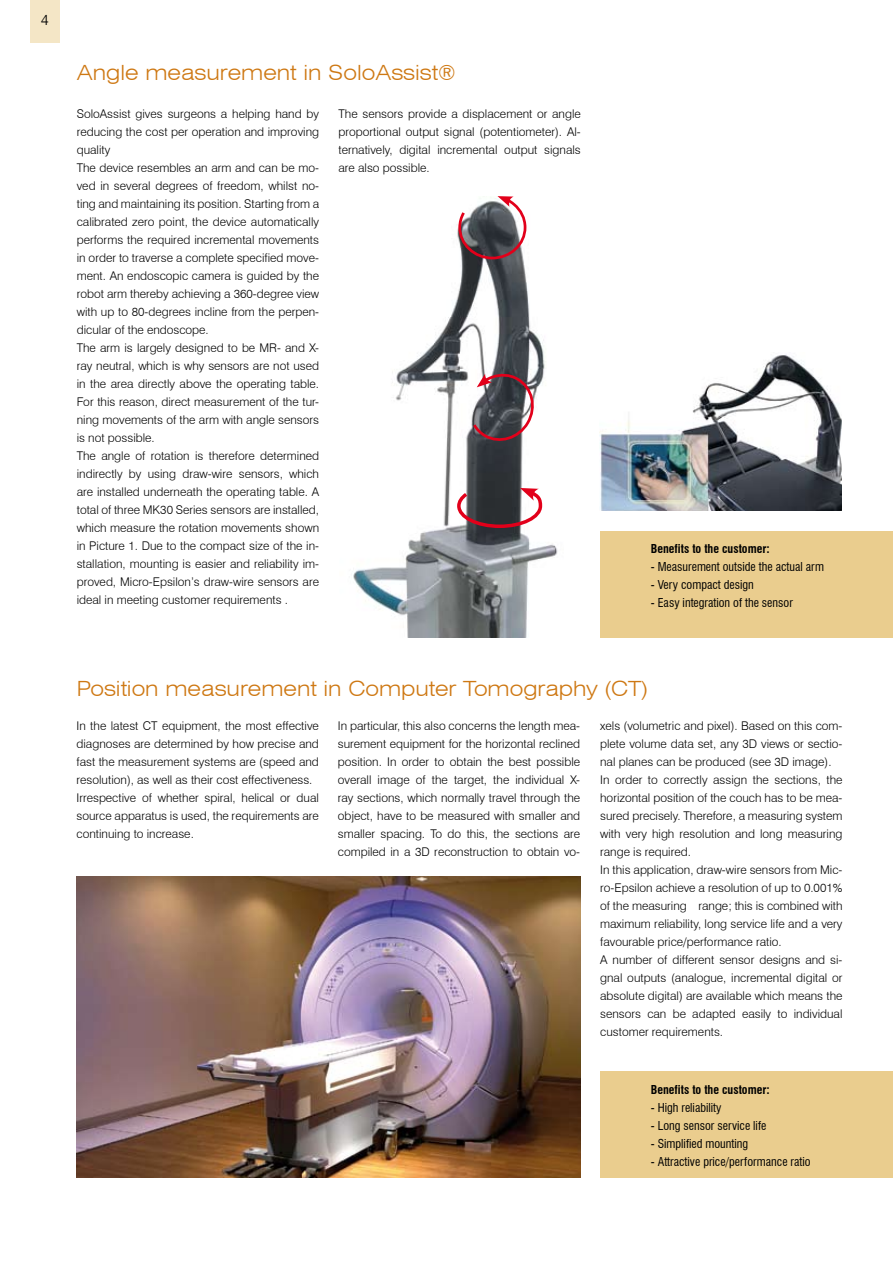
<style>
.page{position:relative;width:893px;height:1263px;background:#fff}
.page>*{position:absolute;margin:0;border:0;box-sizing:border-box;transform-origin:0 0}
.t1{font:300 expanded 21px "Swiss 721 BT";color:#ce7813}
.t2{font:300 15px "Swiss 721 BT";color:#000}
.t3{font:300 12px/18px "Swiss 721 BT";color:#000}
.t4{font:condensed 12px "Swiss 721 BT";color:#000}
.t5{font:700 condensed 12px "Swiss 721 BT";color:#000}
</style>
<div class="page">
<div style="left:30px;top:0;width:30px;height:43px;background:#f4e6c6"></div>
<div style="left:600px;top:531px;width:293px;height:107px;background:#eacd8e"></div>
<div style="left:600px;top:1071px;width:293px;height:107px;background:#eacd8e"></div>
<img style="left:353px;top:261px;width:205px;height:377px">
<svg style="left:471px;top:371px;width:69px;height:77px"></svg>
<svg style="left:455px;top:488px;width:89px;height:42px"></svg>
<img style="left:77px;top:876px;width:504px;height:302px">
<img style="left:600px;top:355px;width:242px;height:155px">
<svg style="left:457px;top:196px;width:70px;height:65px"></svg>
<p class="t2" style="left:41px;top:10px;width:9px">4</p>
<h1 class="t1" style="left:77px;top:60px;width:380px">Angle measurement in SoloAssist®</h1>
<p class="t3" style="left:77px;top:104px;width:244px">SoloAssist gives surgeons a helping hand by reducing the cost per operation and improving quality<br>The device resembles an arm and can be mo&shy;ved in several degrees of freedom, whilst no&shy;ting and maintaining its position. Starting from a calibrated zero point, the device automatically performs the required incremental movements in order to traverse a complete specified move&shy;ment. An endoscopic camera is guided by the robot arm thereby achieving a 360-degree view with up to 80-degrees incline from the perpen&shy;dicular of the endoscope.<br>The arm is largely designed to be MR- and X&shy;ray neutral, which is why sensors are not used in the area directly above the operating table.<br>For this reason, direct measurement of the tur&shy;ning movements of the arm with angle sensors is not possible.<br>The angle of rotation is therefore determined indirectly by using draw-wire sensors, which are installed underneath the operating table. A total of three MK30 Series sensors are installed, which measure the rotation movements shown in Picture 1. Due to the compact size of the in&shy;stallation, mounting is easier and reliability im&shy;proved, Micro-Epsilon’s draw-wire sensors are ideal in meeting customer requirements .</p>
<p class="t3" style="left:338px;top:104px;width:244px;text-align:justify">The sensors provide a displacement or angle proportional output signal (potentiometer). Al&shy;ternatively, digital incremental output signals are also possible.</p>
<p class="t5" style="left:651px;top:542px;width:120px">Benefits to the customer:</p>
<p class="t4" style="left:651px;top:560px;width:175px">- Measurement outside the actual arm</p>
<p class="t4" style="left:651px;top:578px;width:105px">- Very compact design</p>
<p class="t4" style="left:651px;top:596px;width:144px">- Easy integration of the sensor</p>
<h1 class="t1" style="left:77px;top:676px;width:573px">Position measurement in Computer Tomography (CT)</h1>
<p class="t3" style="left:77px;top:716px;width:244px">In the latest CT equipment, the most effective diagnoses are determined by how precise and fast the measurement systems are (speed and resolution), as well as their cost effectiveness.<br>Irrespective of whether spiral, helical or dual source apparatus is used, the requirements are continuing to increase.</p>
<p class="t3" style="left:338px;top:716px;width:244px;text-align:justify">In particular, this also concerns the length mea&shy;surement equipment for the horizontal reclined position. In order to obtain the best possible overall image of the target, the individual X&shy;ray sections, which normally travel through the object, have to be measured with smaller and smaller spacing. To do this, the sections are compiled in a 3D reconstruction to obtain vo-</p>
<p class="t3" style="left:600px;top:716px;width:244px">xels (volumetric and pixel). Based on this com&shy;plete volume data set, any 3D views or sectio&shy;nal planes can be produced (see 3D image).<br>In order to correctly assign the sections, the horizontal position of the couch has to be mea&shy;sured precisely. Therefore, a measuring system with very high resolution and long measuring range is required.<br>In this application, draw-wire sensors from Mic&shy;ro-Epsilon achieve a resolution of up to 0.001% of the measuring range; this is combined with maximum reliability, long service life and a very favourable price/performance ratio.<br>A number of different sensor designs and si&shy;gnal outputs (analogue, incremental digital or absolute digital) are available which means the sensors can be adapted easily to individual customer requirements.</p>
<p class="t5" style="left:651px;top:1082px;width:120px">Benefits to the customer:</p>
<p class="t4" style="left:651px;top:1100px;width:72px">- High reliability</p>
<p class="t4" style="left:651px;top:1118px;width:117px">- Long sensor service life</p>
<p class="t4" style="left:651px;top:1136px;width:99px">- Simplified mounting</p>
<p class="t4" style="left:651px;top:1154px;width:161px">- Attractive price/performance ratio</p>
</div>
